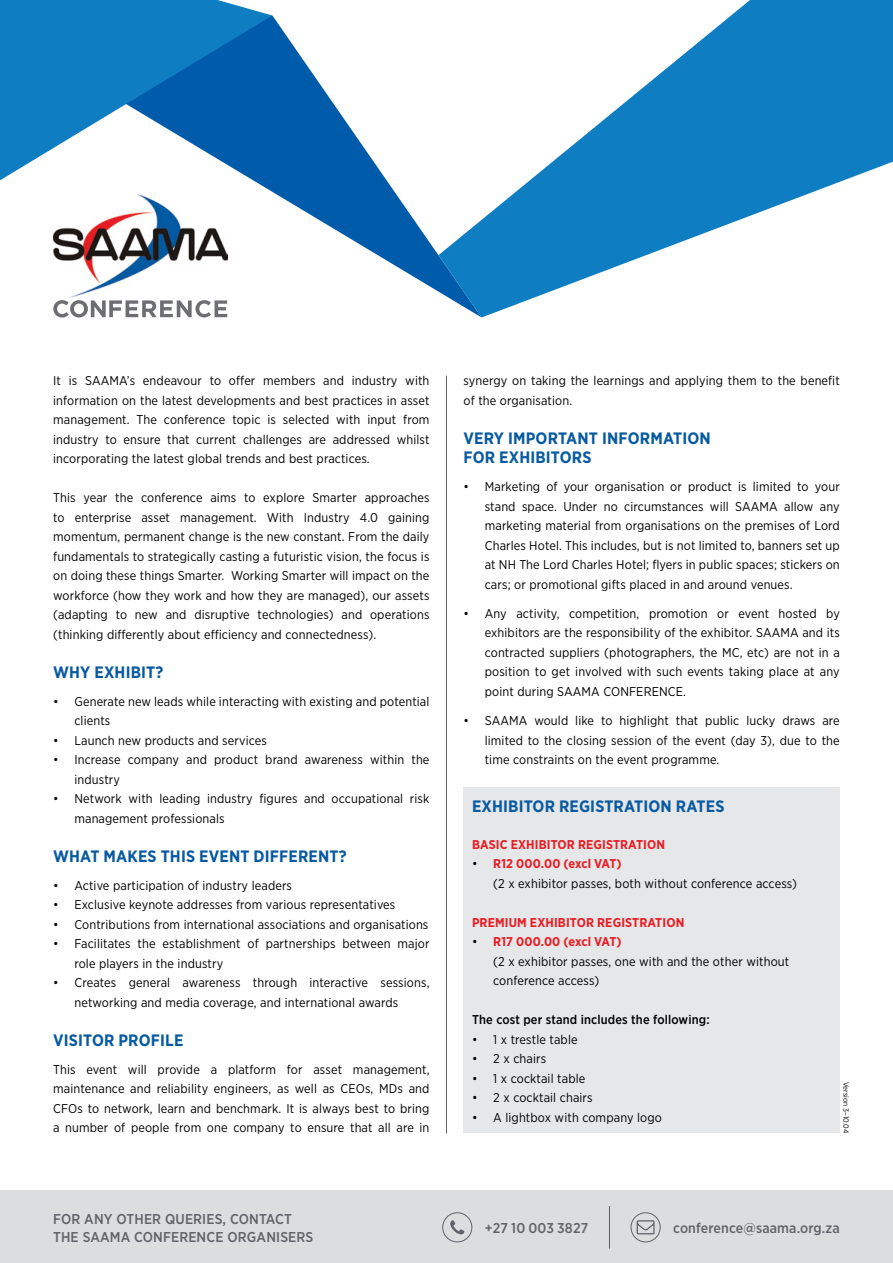
<style>
.page{position:relative;width:893px;height:1263px;background:#fff}
.page>*{position:absolute;margin:0;border:0;box-sizing:border-box;transform-origin:0 0}
.t1{font:700 16.5px/19.5px "Gotham Narrow";letter-spacing:.01em;color:#085aa1}
.t2{font:500 14.25px/17.2px "Gotham Narrow";letter-spacing:.01em;color:#5f636a}
.t3{font:12.75px/19.5px "Gotham Narrow";letter-spacing:.01em;color:#000}
.t4{font:700 12.75px "Gotham Narrow";letter-spacing:.01em;color:#e61e26}
.t5{font:500 12.75px "Gotham Narrow";letter-spacing:.01em;color:#000}
.t6{font:7.5px "Gotham Narrow";letter-spacing:.01em;color:#000}
.s1{font-weight:700;color:#e61e26}
</style>
<div class="page">
<div style="left:0;top:1191px;width:893px;height:72px;background:#dcddde"></div>
<div style="left:463px;top:787px;width:377px;height:346px;background:#e6e7e8"></div>
<hr style="left:446px;top:376px;width:1px;height:757px;background:#5f636a">
<svg style="left:227px;top:16px;width:211px;height:301px"></svg>
<svg style="left:0;top:0;width:272px;height:180px;fill:#0e7dc2"></svg>
<svg style="left:438px;top:0;width:455px;height:317px"></svg>
<div style="left:442px;top:1212px;width:30px;height:30px;border:1px solid #5f636a;border-radius:50%"></div>
<svg style="left:450px;top:1220px;width:14px;height:14px"></svg>
<div style="left:631px;top:1212px;width:30px;height:30px;border:1px solid #5f636a;border-radius:50%"></div>
<svg style="left:637px;top:1220px;width:18px;height:14px"></svg>
<hr style="left:609px;top:1206px;width:1px;height:42px;background:#5f636a">
<img style="left:53px;top:194px;width:174px;height:104px">
<svg style="left:53px;top:300px;width:174px;height:17px"></svg>
<p class="t3" style="left:53px;top:371px;width:378px;text-align:justify">It is SAAMA’s endeavour to offer members and industry with information on the latest developments and best practices in asset management. The conference topic is selected with input from industry to ensure that current challenges are addressed whilst incorporating the latest global trends and best practices.</p>
<p class="t3" style="left:53px;top:488px;width:378px;text-align:justify">This year the conference aims to explore Smarter approaches to enterprise asset management. With Industry 4.0 gaining momentum, permanent change is the new constant. From the daily fundamentals to strategically casting a futuristic vision, the focus is on doing these things Smarter. Working Smarter will impact on the workforce (how they work and how they are managed), our assets (adapting to new and disruptive technologies) and operations (thinking differently about efficiency and connectedness).</p>
<p class="t1" style="left:53px;top:662px;width:112px">WHY EXHIBIT?</p>
<p class="t3" style="left:74px;top:691px;width:357px;text-indent:-21px">• Generate new leads while interacting with existing and potential clients</p>
<p class="t3" style="left:53px;top:730px;width:215px">• Launch new products and services</p>
<p class="t3" style="left:74px;top:750px;width:357px;text-indent:-21px">• Increase company and product brand awareness within the industry</p>
<p class="t3" style="left:74px;top:789px;width:357px;text-indent:-21px">• Network with leading industry figures and occupational risk management professionals</p>
<p class="t1" style="left:53px;top:846px;width:295px">WHAT MAKES THIS EVENT DIFFERENT?</p>
<p class="t3" style="left:53px;top:875px;width:240px">• Active participation of industry leaders</p>
<p class="t3" style="left:53px;top:895px;width:344px">• Exclusive keynote addresses from various representatives</p>
<p class="t3" style="left:53px;top:914px;width:377px">• Contributions from international associations and organisations</p>
<p class="t3" style="left:74px;top:934px;width:357px;text-indent:-21px">• Facilitates the establishment of partnerships between major role players in the industry</p>
<p class="t3" style="left:74px;top:973px;width:357px;text-indent:-21px">• Creates general awareness through interactive sessions, networking and media coverage, and international awards</p>
<p class="t1" style="left:53px;top:1030px;width:132px">VISITOR PROFILE</p>
<p class="t3" style="left:53px;top:1059px;width:378px;text-align:justify">This event will provide a platform for asset management, maintenance and reliability engineers, as well as CEOs, MDs and CFOs to network, learn and benchmark. It is always best to bring a number of people from one company to ensure that all are in</p>
<p class="t2" style="left:53px;top:1210px;width:262px">FOR ANY OTHER QUERIES, CONTACT<br>THE SAAMA CONFERENCE ORGANISERS</p>
<p class="t3" style="left:463px;top:371px;width:378px">synergy on taking the learnings and applying them to the benefit of the organisation.</p>
<p class="t1" style="left:463px;top:428px;width:249px">VERY IMPORTANT INFORMATION<br>FOR EXHIBITORS</p>
<p class="t3" style="left:485px;top:477px;width:357px;text-align:justify;text-indent:-21px">• Marketing of your organisation or product is limited to your stand space. Under no circumstances will SAAMA allow any marketing material from organisations on the premises of Lord Charles Hotel. This includes, but is not limited to, banners set up at NH The Lord Charles Hotel; flyers in public spaces; stickers on cars; or promotional gifts placed in and around venues.</p>
<p class="t3" style="left:485px;top:603px;width:357px;text-align:justify;text-indent:-21px">• Any activity, competition, promotion or event hosted by exhibitors are the responsibility of the exhibitor. SAAMA and its contracted suppliers (photographers, the MC, etc) are not in a position to get involved with such events taking place at any point during SAAMA CONFERENCE.</p>
<p class="t3" style="left:485px;top:710px;width:357px;text-align:justify;text-indent:-21px">• SAAMA would like to highlight that public lucky draws are limited to the closing session of the event (day 3), due to the time constraints on the event programme.</p>
<p class="t1" style="left:472px;top:796px;width:254px">EXHIBITOR REGISTRATION RATES</p>
<p class="t4" style="left:472px;top:836px;width:195px">BASIC EXHIBITOR REGISTRATION</p>
<p class="t3" style="left:493px;top:854px;width:305px;text-indent:-21px">• <span class="s1">R12 000.00 (excl VAT)<br></span>(2 x exhibitor passes, both without conference access)</p>
<p class="t4" style="left:472px;top:914px;width:214px">PREMIUM EXHIBITOR REGISTRATION</p>
<p class="t3" style="left:493px;top:932px;width:298px;text-indent:-21px">• <span class="s1">R17 000.00 (excl VAT)<br></span>(2 x exhibitor passes, one with and the other without conference access)</p>
<p class="t5" style="left:472px;top:1011px;width:239px">The cost per stand includes the following:</p>
<p class="t3" style="left:472px;top:1029px;width:107px">• 1 x trestle table</p>
<p class="t3" style="left:472px;top:1049px;width:76px">• 2 x chairs</p>
<p class="t3" style="left:472px;top:1068px;width:115px">• 1 x cocktail table</p>
<p class="t3" style="left:472px;top:1088px;width:122px">• 2 x cocktail chairs</p>
<p class="t3" style="left:472px;top:1107px;width:191px">• A lightbox with company logo</p>
<p class="t6" style="left:851px;top:1082px;width:53px;rotate:90deg">Version 3–10.04</p>
<p class="t2" style="left:485px;top:1219px;width:105px">+27 10 003 3827</p>
<p class="t2" style="left:673px;top:1219px;width:168px">conference@saama.org.za</p>
</div>
